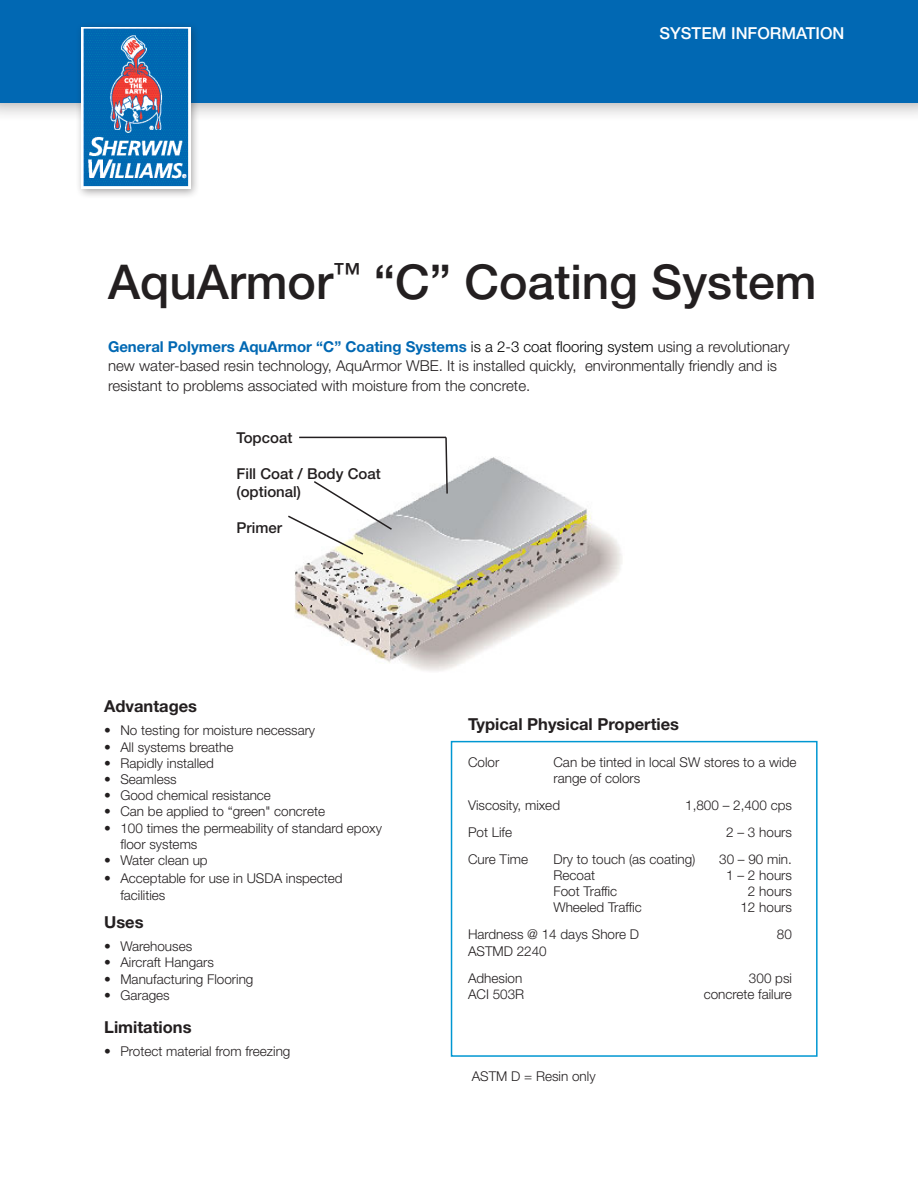
<style>
.page{position:relative;width:918px;height:1188px;background:#fff}
.page>*{position:absolute;margin:0;border:0;box-sizing:border-box;transform-origin:0 0}
.t1{font:500 48px "Helvetica Neue LT Std";color:#231f20}
.body_copy_small{font:700 16.5px "Helvetica Neue LT Std";color:#231f20}
.sub_head{font:500 16.5px "Helvetica Neue LT Std";color:#fff}
.body_copy_small-2{font:300 15px/19.5px "Helvetica Neue LT Std";color:#231f20}
.t2{font:500 15px/18px "Helvetica Neue LT Std";color:#231f20}
.body_copy_small-3{font:300 13.5px/16.2px "Helvetica Neue LT Std";color:#231f20}
.s1{font-weight:700;color:#0168b3}
.s2{color:#000}
</style>
<div class="page">
<div style="left:0;top:0;width:918px;height:123px;background:#231f20;opacity:.49"></div>
<div style="left:0;top:0;width:918px;height:102px;background:#0168b3"></div>
<div style="left:75px;top:21px;width:126px;height:178px;background:#231f20;opacity:.4"></div>
<img style="left:81px;top:27px;width:109px;height:162px">
<div style="left:451px;top:741px;width:367px;height:316px;border:2px solid #0097d2"></div>
<img style="left:295px;top:457px;width:327px;height:214px">
<svg style="left:288px;top:480px;width:106px;height:76px"></svg>
<hr style="left:299px;top:437px;width:147px;height:1px;background:#231f20">
<svg style="left:445px;top:436px;width:4px;height:59px"></svg>
<p class="sub_head" style="left:660px;top:23px;width:186px">SYSTEM INFORMATION</p>
<p class="t1" style="left:108px;top:253px;width:710px">AquArmor<sup>™</sup> “C” Coating System</p>
<p class="body_copy_small-2" style="left:108px;top:337px;width:683px"><span class="s1">General Polymers AquArmor “C” Coating Systems</span> <span class="s2">is a 2-3 coat flooring system</span> using a revolutionary new water-based resin technology, AquArmor WBE. It is installed quickly, environmentally friendly and is resistant to problems associated with moisture from the concrete.</p>
<p class="t2" style="left:237px;top:428px;width:57px">Topcoat</p>
<p class="t2" style="left:237px;top:464px;width:146px">Fill Coat / Body Coat (optional)</p>
<p class="t2" style="left:237px;top:518px;width:47px">Primer</p>
<p class="body_copy_small" style="left:104px;top:696px;width:94px">Advantages</p>
<p class="body_copy_small-3" style="left:104px;top:722px;width:212px">• No testing for moisture necessary</p>
<p class="body_copy_small-3" style="left:104px;top:738px;width:131px">• All systems breathe</p>
<p class="body_copy_small-3" style="left:104px;top:755px;width:111px">• Rapidly installed</p>
<p class="body_copy_small-3" style="left:104px;top:771px;width:74px">• Seamless</p>
<p class="body_copy_small-3" style="left:104px;top:787px;width:168px">• Good chemical resistance</p>
<p class="body_copy_small-3" style="left:104px;top:803px;width:222px">• Can be applied to “green" concrete</p>
<p class="body_copy_small-3" style="left:120px;top:819px;width:263px;text-indent:-16px">• 100 times the permeability of standard epoxy floor systems</p>
<p class="body_copy_small-3" style="left:104px;top:852px;width:105px">• Water clean up</p>
<p class="body_copy_small-3" style="left:120px;top:870px;width:224px;text-indent:-16px">• Acceptable for use in USDA inspected facilities</p>
<p class="body_copy_small" style="left:104px;top:912px;width:41px">Uses</p>
<p class="body_copy_small-3" style="left:104px;top:938px;width:89px">• Warehouses</p>
<p class="body_copy_small-3" style="left:104px;top:954px;width:111px">• Aircraft Hangars</p>
<p class="body_copy_small-3" style="left:104px;top:970px;width:151px">• Manufacturing Flooring</p>
<p class="body_copy_small-3" style="left:104px;top:987px;width:67px">• Garages</p>
<p class="body_copy_small" style="left:104px;top:1017px;width:89px">Limitations</p>
<p class="body_copy_small-3" style="left:104px;top:1043px;width:188px">• Protect material from freezing</p>
<p class="body_copy_small" style="left:468px;top:714px;width:213px">Typical Physical Properties</p>
<p class="body_copy_small-3" style="left:468px;top:753px;width:33px">Color</p>
<p class="body_copy_small-3" style="left:553px;top:753px;width:245px">Can be tinted in local SW stores to a wide range of colors</p>
<p class="body_copy_small-3" style="left:468px;top:797px;width:94px">Viscosity, mixed</p>
<p class="body_copy_small-3" style="left:685px;top:797px;width:108px">1,800 – 2,400 cps</p>
<p class="body_copy_small-3" style="left:468px;top:824px;width:46px">Pot Life</p>
<p class="body_copy_small-3" style="left:726px;top:824px;width:67px">2 – 3 hours</p>
<p class="body_copy_small-3" style="left:468px;top:851px;width:62px">Cure Time</p>
<p class="body_copy_small-3" style="left:553px;top:851px;width:144px">Dry to touch (as coating)</p>
<p class="body_copy_small-3" style="left:719px;top:851px;width:74px">30 – 90 min.</p>
<p class="body_copy_small-3" style="left:553px;top:867px;width:43px">Recoat</p>
<p class="body_copy_small-3" style="left:726px;top:867px;width:67px">1 – 2 hours</p>
<p class="body_copy_small-3" style="left:553px;top:883px;width:65px">Foot Traffic</p>
<p class="body_copy_small-3" style="left:748px;top:883px;width:46px">2 hours</p>
<p class="body_copy_small-3" style="left:553px;top:899px;width:90px">Wheeled Traffic</p>
<p class="body_copy_small-3" style="left:740px;top:899px;width:53px">12 hours</p>
<p class="body_copy_small-3" style="left:468px;top:926px;width:173px">Hardness @ 14 days Shore D</p>
<p class="body_copy_small-3" style="left:777px;top:926px;width:17px">80</p>
<p class="body_copy_small-3" style="left:468px;top:942px;width:80px">ASTMD 2240</p>
<p class="body_copy_small-3" style="left:468px;top:969px;width:56px">Adhesion</p>
<p class="body_copy_small-3" style="left:749px;top:969px;width:45px">300 psi</p>
<p class="body_copy_small-3" style="left:468px;top:986px;width:58px">ACI 503R</p>
<p class="body_copy_small-3" style="left:704px;top:986px;width:90px">concrete failure</p>
<p class="body_copy_small-3" style="left:472px;top:1068px;width:125px">ASTM D = Resin only</p>
</div>
